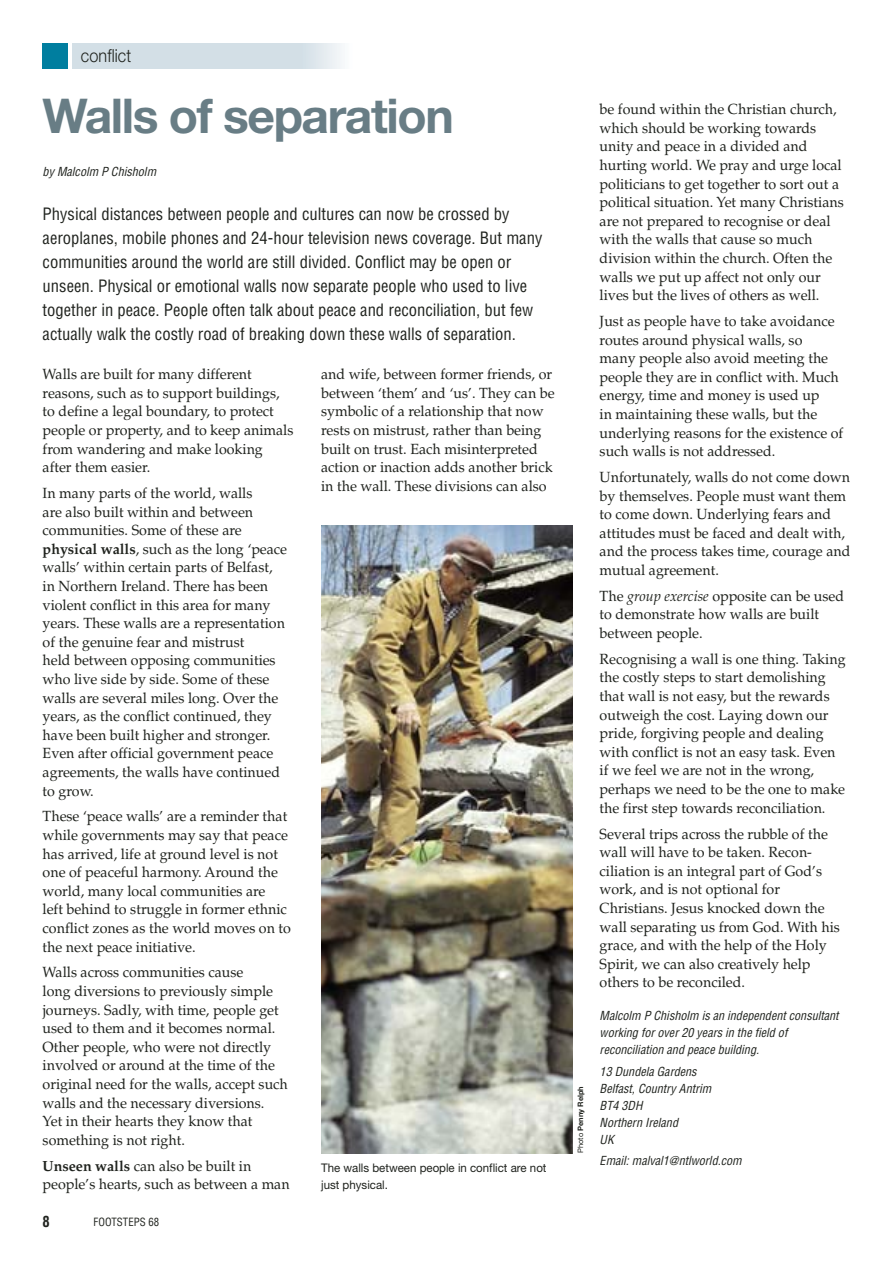
<style>
.page{position:relative;width:894px;height:1263px;background:#fff}
.page>*{position:absolute;margin:0;border:0;box-sizing:border-box;transform-origin:0 0}
.t1{font:700 48px "Helvetica Neue";letter-spacing:-.03em;color:#687d85}
.t2{font:300 18px "Helvetica Neue";letter-spacing:.005em;color:#20231e;scale:.9 1}
.t3{font:condensed 16.65px/24px "Helvetica";color:#20231e}
.t4{font:700 condensed 15px "Helvetica";color:#20231e}
.t5{font:14.7px/18.6px "Palatino";color:#20231e}
.t6{font:italic condensed 12.15px/17.1px "Helvetica";color:#20231e}
.t7{font:11.85px/16.5px "Helvetica Neue";color:#20231e}
.t8{font:condensed 11.1px "Helvetica";color:#20231e}
.t9{font:700 7.5px "Helvetica Neue";color:#20231e}
.s1{font-weight:700}
.s2{font-weight:400}
.s3{font-style:italic}
</style>
<div class="page">
<img style="left:321px;top:526px;width:251px;height:628px">
<div style="left:72px;top:43px;width:230px;height:26px;background:#d3dfe6"></div>
<div style="left:43px;top:43px;width:25px;height:26px;background:#007e9f"></div>
<div style="left:302px;top:43px;width:51px;height:26px;background:linear-gradient(to right,#d3dfe6,#fdfefe)"></div>
<p class="t2" style="left:81px;top:49px;width:57px">conflict</p>
<h1 class="t1" style="left:43px;top:99px;width:413px">Walls of separation</h1>
<p class="t6" style="left:43px;top:164px;width:115px">by Malcolm P Chisholm</p>
<p class="t3" style="left:43px;top:204px;width:501px">Physical distances between people and cultures can now be crossed by aeroplanes, mobile phones and 24-hour television news coverage. But many communities around the world are still divided. Conflict may be open or unseen. Physical or emotional walls now separate people who used to live together in peace. People often talk about peace and reconciliation, but few actually walk the costly road of breaking down these walls of separation.</p>
<p class="t5" style="left:43px;top:367px;width:252px">Walls are built for many different reasons, such as to support buildings, to define a legal boundary, to protect people or property, and to keep animals from wandering and make looking after them easier.</p>
<p class="t5" style="left:43px;top:485px;width:246px">In many parts of the world, walls<br>are also built within and between communities. Some of these are <span class="s1">physical walls</span>, such as the long ‘peace walls’ within certain parts of Belfast, in Northern Ireland. There has been violent conflict in this area for many years. These walls are a representation of the genuine fear and mistrust<br>held between opposing communities who live side by side. Some of these walls are several miles long. Over the years, as the conflict continued, they have been built higher and stronger.<br>Even after official government peace agreements, the walls have continued to grow.</p>
<p class="t5" style="left:43px;top:809px;width:250px">These ‘peace walls’ are a reminder that while governments may say that peace has arrived, life at ground level is not one of peaceful harmony. Around the world, many local communities are<br>left behind to struggle in former ethnic conflict zones as the world moves on to the next peace initiative.</p>
<p class="t5" style="left:43px;top:965px;width:247px">Walls across communities cause<br>long diversions to previously simple journeys. Sadly, with time, people get used to them and it becomes normal.<br>Other people, who were not directly involved or around at the time of the original need for the walls, accept such walls and the necessary diversions.<br>Yet in their hearts they know that something is not right.</p>
<p class="t5" style="left:43px;top:1158px;width:249px"><span class="s1">Unseen walls</span> can also be built in people’s hearts, such as between a man</p>
<p class="t4" style="left:43px;top:1216px;width:9px">8</p>
<p class="t8" style="left:94px;top:1217px;width:67px">FOOTSTEPS 68</p>
<p class="t5" style="left:321px;top:367px;width:235px">and wife, between former friends, or between ‘them’ and ‘us’. They can be symbolic of a relationship that now rests on mistrust, rather than being built on trust. Each misinterpreted action or inaction adds another brick in the wall. These divisions can also</p>
<p class="t7" style="left:321px;top:1161px;width:227px">The walls between people in conflict are not just physical.</p>
<p class="t9" style="left:578px;top:1153px;width:68px;rotate:-90deg"><span class="s2">Photo</span> Penny Relph</p>
<p class="t5" style="left:600px;top:102px;width:246px">be found within the Christian church, which should be working towards unity and peace in a divided and hurting world. We pray and urge local politicians to get together to sort out a political situation. Yet many Christians are not prepared to recognise or deal with the walls that cause so much division within the church. Often the walls we put up affect not only our lives but the lives of others as well.</p>
<p class="t5" style="left:600px;top:313px;width:245px">Just as people have to take avoidance routes around physical walls, so<br>many people also avoid meeting the people they are in conflict with. Much energy, time and money is used up<br>in maintaining these walls, but the underlying reasons for the existence of such walls is not addressed.</p>
<p class="t5" style="left:600px;top:469px;width:252px">Unfortunately, walls do not come down by themselves. People must want them to come down. Underlying fears and attitudes must be faced and dealt with, and the process takes time, courage and mutual agreement.</p>
<p class="t5" style="left:600px;top:588px;width:246px">The <span class="s3">group exercise</span> opposite can be used to demonstrate how walls are built between people.</p>
<p class="t5" style="left:600px;top:651px;width:247px">Recognising a wall is one thing. Taking the costly steps to start demolishing that wall is not easy, but the rewards outweigh the cost. Laying down our pride, forgiving people and dealing with conflict is not an easy task. Even if we feel we are not in the wrong, perhaps we need to be the one to make the first step towards reconciliation.</p>
<p class="t5" style="left:600px;top:826px;width:242px">Several trips across the rubble of the wall will have to be taken. Recon - ciliation is an integral part of God’s work, and is not optional for Christians. Jesus knocked down the wall separating us from God. With his grace, and with the help of the Holy Spirit, we can also creatively help others to be reconciled.</p>
<p class="t6" style="left:600px;top:1008px;width:241px">Malcolm P Chisholm is an independent consultant working for over 20 years in the field of reconciliation and peace building.</p>
<p class="t6" style="left:600px;top:1064px;width:113px">13 Dundela Gardens<br>Belfast, Country Antrim<br>BT4 3DH<br>Northern Ireland<br>UK</p>
<p class="t6" style="left:600px;top:1153px;width:144px">Email: malval1@ntlworld.com</p>
</div>
